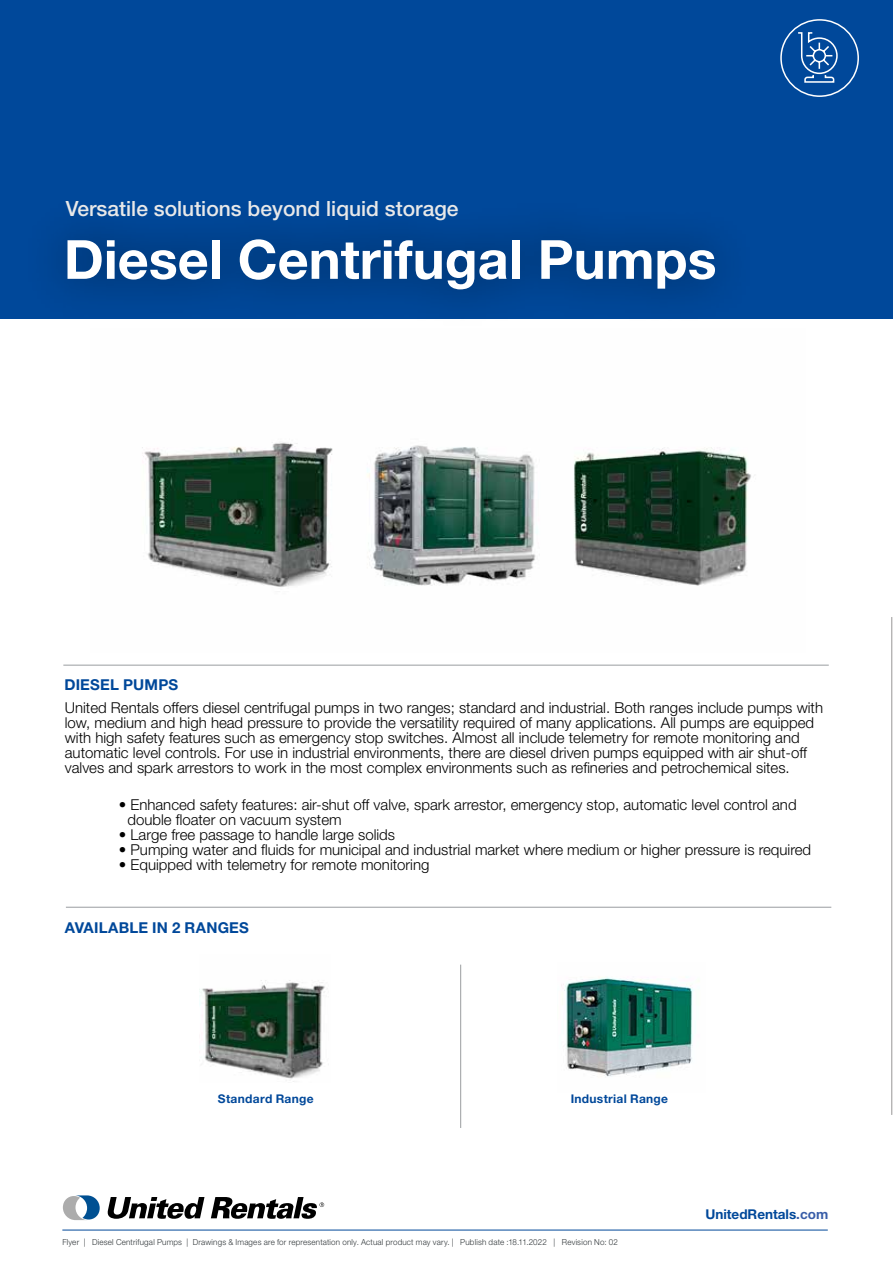
<style>
.page{position:relative;width:893px;height:1263px;background:#fff}
.page>*{position:absolute;margin:0;border:0;box-sizing:border-box;transform-origin:0 0}
.t1{font:700 54px "Helvetica Neue LT Std";color:#fff}
.t2{font:500 21px "Helvetica Neue LT Std";color:#e8e8e8}
.t3{font:300 15px/15px "Helvetica Neue LT Std";color:#000}
.t4{font:700 15px "Helvetica Neue LT Std";letter-spacing:.015em;color:#00489a}
.t5{font:700 13.5px "Helvetica Neue LT Std";color:#00489a}
.t6{font:700 12px "Helvetica Neue LT Std";letter-spacing:.025em;color:#00489a}
.t7{font:300 8.25px "Helvetica Neue LT Std";letter-spacing:.025em;color:#303639}
.s1{color:#385da8}
</style>
<div class="page">
<hr style="left:63px;top:665px;width:766px;height:1px;background:#9a9da0">
<svg style="left:107px;top:1197px;width:97px;height:22px"></svg>
<svg style="left:63px;top:1195px;width:37px;height:25px"></svg>
<svg style="left:211px;top:1197px;width:113px;height:22px"></svg>
<hr style="left:891px;top:617px;width:1px;height:498px;background:#b3b2b2">
<div style="left:0;top:0;width:893px;height:318px;background:#00489a"></div>
<div style="left:23px;top:196px;width:735px;height:136px;background:#000;opacity:.5"></div>
<hr style="left:66px;top:907px;width:765px;height:1px;background:#9a9da0">
<hr style="left:460px;top:965px;width:1px;height:163px;background:#9a9da0">
<hr style="left:62px;top:1230px;width:766px;height:1px;background:#00489a">
<svg style="left:798px;top:32px;width:40px;height:51px"></svg>
<div style="left:780px;top:19px;width:79px;height:78px;border:2px solid #fff;border-radius:50%"></div>
<img style="left:90px;top:328px;width:668px;height:259px">
<img style="left:200px;top:980px;width:125px;height:102px">
<img style="left:561px;top:977px;width:133px;height:100px">
<h2 class="t2" style="left:66px;top:196px;width:394px">Versatile solutions beyond liquid storage</h2>
<h1 class="t1" style="left:64px;top:226px;width:654px">Diesel Centrifugal Pumps</h1>
<p class="t4" style="left:64px;top:675px;width:115px">DIESEL PUMPS</p>
<p class="t3" style="left:65px;top:700px;width:760px">United Rentals offers diesel centrifugal pumps in two ranges; standard and industrial. Both ranges include pumps with low, medium and high head pressure to provide the versatility required of many applications. All pumps are equipped with high safety features such as emergency stop switches. Almost all include telemetry for remote monitoring and automatic level controls. For use in industrial environments, there are diesel driven pumps equipped with air shut-off valves and spark arrestors to work in the most complex environments such as refineries and petrochemical sites.</p>
<p class="t3" style="left:127px;top:797px;width:671px;text-indent:-9px">• Enhanced safety features: air-shut off valve, spark arrestor, emergency stop, automatic level control and double floater on vacuum system</p>
<p class="t3" style="left:119px;top:827px;width:278px">• Large free passage to handle large solids</p>
<p class="t3" style="left:119px;top:842px;width:694px">• Pumping water and fluids for municipal and industrial market where medium or higher pressure is required</p>
<p class="t3" style="left:119px;top:857px;width:312px">• Equipped with telemetry for remote monitoring</p>
<p class="t4" style="left:65px;top:919px;width:186px">AVAILABLE IN 2 RANGES</p>
<p class="t6" style="left:218px;top:1091px;width:97px">Standard Range</p>
<p class="t6" style="left:571px;top:1091px;width:99px">Industrial Range</p>
<p class="t7" style="left:62px;top:1237px;width:557px">Flyer | Diesel Centrifugal Pumps | Drawings &amp; Images are for representation only. Actual product may vary. | Publish date :18.11.2022 | Revision No: 02</p>
<p class="t5" style="left:705px;top:1206px;width:124px">UnitedRentals<span class="s1">.com</span></p>
</div>
